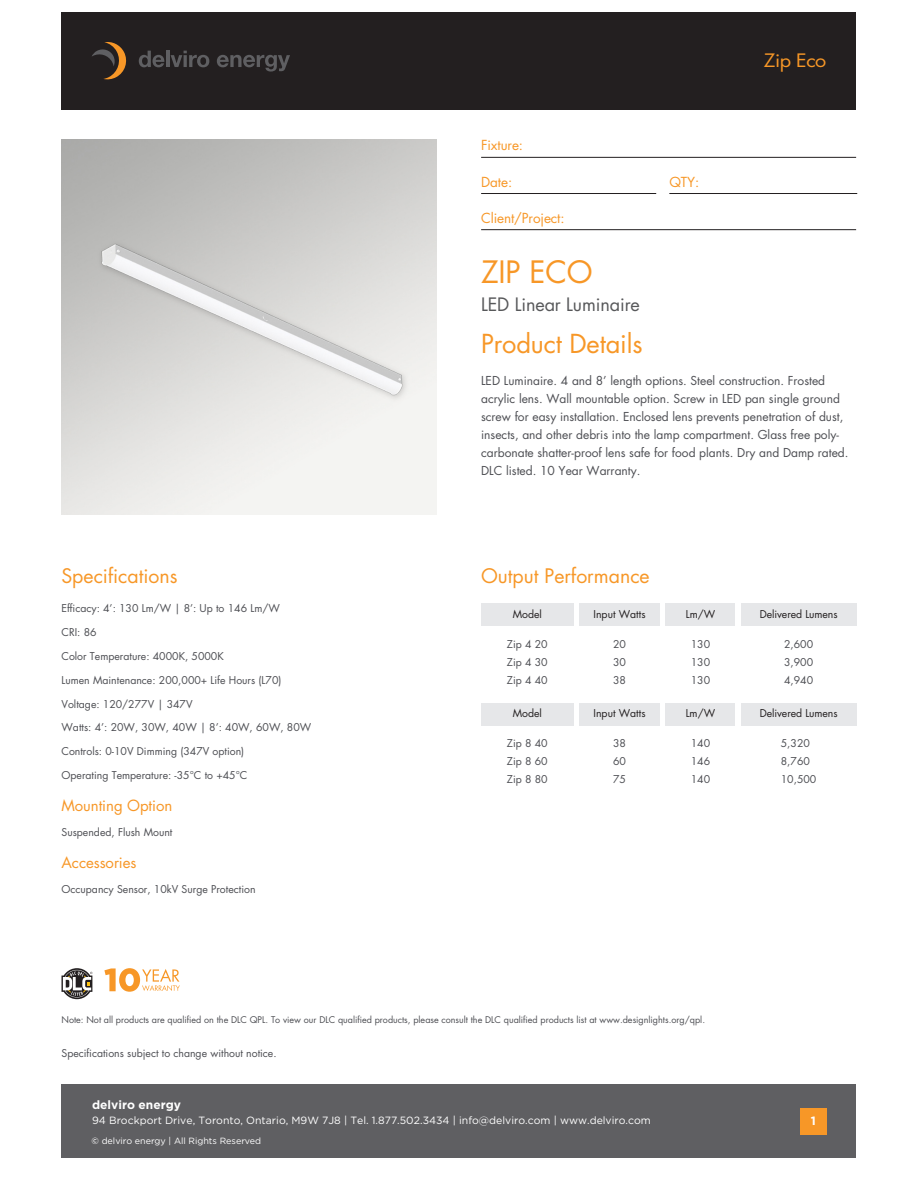
<style>
.page{position:relative;width:918px;height:1188px;background:#fff}
.page>*{position:absolute;margin:0;border:0;box-sizing:border-box;transform-origin:0 0}
.t1{font:30px "Futura Std";letter-spacing:-.005em;color:#f79727}
.t2{font:25.5px "Futura Std";letter-spacing:-.005em;color:#f79727}
.t3{font:19.5px "Futura Std";color:#f79727}
.t4{font:18px "Futura Std";letter-spacing:-.005em;color:#57585a}
.t5{font:18px "Futura Std";letter-spacing:-.025em;color:#f79727;scale:1.1 1}
.t6{font:15px "Futura Std";letter-spacing:-.005em;color:#f79727}
.t7{font:13.5px "Futura Std";letter-spacing:-.005em;color:#f79727}
.t8{font:12px/18px "Futura Std";color:#4d4e53}
.t9{font:700 12px "Gotham";color:#fff}
.t10{font:10.5px/18px "Futura Std";color:#4d4e53;text-align:justify}
.t11{font:10.5px "Gotham";color:#fff}
.t12{font:10.5px "Futura Std";letter-spacing:-.005em;color:#231f20}
.t13{font:9px "Futura Std";color:#4d4e53}
.t14{font:9px "Gotham";color:#fff}
.s1{font-weight:500}
</style>
<div class="page">
<hr style="left:481px;top:193px;width:175px;height:1px;background:#231f20">
<hr style="left:669px;top:193px;width:188px;height:1px;background:#231f20">
<hr style="left:481px;top:229px;width:375px;height:1px;background:#231f20">
<hr style="left:481px;top:157px;width:375px;height:1px;background:#231f20">
<div style="left:62px;top:12px;width:794px;height:97px;background:#231f20"></div>
<svg style="left:92px;top:42px;width:35px;height:38px"></svg>
<svg style="left:139px;top:51px;width:26px;height:16px"></svg>
<hr style="left:166px;top:51px;width:3px;height:16px;background:#5f5f62">
<svg style="left:171px;top:51px;width:38px;height:16px"></svg>
<svg style="left:217px;top:55px;width:73px;height:17px"></svg>
<div style="left:481px;top:604px;width:93px;height:22px;background:#e6e7e9"></div>
<div style="left:665px;top:604px;width:70px;height:22px;background:#e6e7e9"></div>
<div style="left:579px;top:604px;width:81px;height:22px;background:#e6e7e9"></div>
<div style="left:741px;top:604px;width:115px;height:22px;background:#e6e7e9"></div>
<div style="left:481px;top:703px;width:93px;height:23px;background:#e6e7e9"></div>
<div style="left:665px;top:703px;width:70px;height:23px;background:#e6e7e9"></div>
<div style="left:579px;top:703px;width:81px;height:23px;background:#e6e7e9"></div>
<div style="left:741px;top:703px;width:115px;height:23px;background:#e6e7e9"></div>
<img style="left:62px;top:139px;width:375px;height:375px">
<svg style="left:62px;top:968px;width:30px;height:31px"></svg>
<svg style="left:104px;top:968px;width:76px;height:24px"></svg>
<div style="left:62px;top:1085px;width:794px;height:73px;background:#5f5f62"></div>
<div style="left:800px;top:1108px;width:26px;height:27px;background:#f79727"></div>
<p class="t7" style="left:481px;top:137px;width:43px">Fixture:</p>
<p class="t7" style="left:481px;top:173px;width:33px">Date:</p>
<p class="t7" style="left:669px;top:173px;width:31px">QTY:</p>
<p class="t7" style="left:481px;top:209px;width:85px">Client/Project:</p>
<h3 class="t5" style="left:764px;top:49px;width:58px">Zip Eco</h3>
<h3 class="t3" style="left:62px;top:563px;width:118px">Specifications</h3>
<p class="t10" style="left:62px;top:600px;width:220px">Efficacy: 4’: 130 Lm/W | 8’: Up to 146 Lm/W</p>
<p class="t10" style="left:62px;top:623px;width:37px">CRI: 86</p>
<p class="t10" style="left:62px;top:647px;width:164px">Color Temperature: 4000K, 5000K</p>
<p class="t10" style="left:62px;top:671px;width:222px">Lumen Maintenance: 200,000+ Life Hours (L70)</p>
<p class="t10" style="left:62px;top:695px;width:133px">Voltage: 120/277V | 347V</p>
<p class="t10" style="left:62px;top:719px;width:251px">Watts: 4’: 20W, 30W, 40W | 8’: 40W, 60W, 80W</p>
<p class="t10" style="left:62px;top:742px;width:184px">Controls: 0-10V Dimming (347V option)</p>
<p class="t10" style="left:62px;top:766px;width:188px">Operating Temperature: -35°C to +45°C</p>
<h3 class="t6" style="left:62px;top:796px;width:112px">Mounting Option</h3>
<p class="t10" style="left:62px;top:823px;width:113px">Suspended, Flush Mount</p>
<h3 class="t6" style="left:62px;top:853px;width:77px">Accessories</h3>
<p class="t10" style="left:62px;top:881px;width:196px">Occupancy Sensor, 10kV Surge Protection</p>
<h1 class="t1" style="left:481px;top:253px;width:113px">ZIP ECO</h1>
<h3 class="t4" style="left:481px;top:293px;width:160px">LED Linear Luminaire</h3>
<h2 class="t2" style="left:481px;top:327px;width:163px">Product Details</h2>
<p class="t8" style="left:481px;top:372px;width:369px">LED Luminaire. 4 and 8’ length options. Steel construction. Frosted acrylic lens. Wall mountable option. Screw in LED pan single ground screw for easy installation. Enclosed lens prevents penetration of dust, insects, and other debris into the lamp compartment. Glass free poly&shy;carbonate shatter-proof lens safe for food plants. Dry and Damp rated.<br>DLC listed. 10 Year Warranty.</p>
<h3 class="t3" style="left:481px;top:563px;width:170px">Output Performance</h3>
<p class="t12" style="left:513px;top:607px;width:31px">Model</p>
<p class="t12" style="left:594px;top:607px;width:53px">Input Watts</p>
<p class="t12" style="left:686px;top:607px;width:31px">Lm/W</p>
<p class="t12" style="left:760px;top:607px;width:79px">Delivered Lumens</p>
<p class="t10" style="left:507px;top:635px;width:42px">Zip 4 20<br>Zip 4 30<br>Zip 4 40</p>
<p class="t10" style="left:613px;top:635px;width:14px">20<br>30<br>38</p>
<p class="t10" style="left:691px;top:635px;width:21px">130<br>130<br>130</p>
<p class="t10" style="left:784px;top:635px;width:31px">2,600<br>3,900<br>4,940</p>
<p class="t12" style="left:513px;top:707px;width:31px">Model</p>
<p class="t12" style="left:594px;top:707px;width:53px">Input Watts</p>
<p class="t12" style="left:686px;top:707px;width:31px">Lm/W</p>
<p class="t12" style="left:760px;top:707px;width:79px">Delivered Lumens</p>
<p class="t10" style="left:507px;top:734px;width:42px">Zip 8 40<br>Zip 8 60<br>Zip 8 80</p>
<p class="t10" style="left:613px;top:734px;width:14px">38<br>60<br>75</p>
<p class="t10" style="left:691px;top:734px;width:21px">140<br>146<br>140</p>
<p class="t10" style="left:781px;top:734px;width:37px;text-align:left">5,320<br>8,760<br>10,500</p>
<p class="t13" style="left:62px;top:1014px;width:645px">Note: Not all products are qualified on the DLC QPL. To view our DLC qualified products, please consult the DLC qualified products list at www.designlights.org/qpl.</p>
<p class="t10" style="left:62px;top:1045px;width:217px">Specifications subject to change without notice.</p>
<p class="t9" style="left:92px;top:1097px;width:90px">delviro energy</p>
<p class="t11" style="left:92px;top:1115px;width:560px">94 Brockport Drive, Toronto, Ontario, M9W 7J8 | Tel. 1.877.502.3434 | info@delviro.com | www.delviro.com</p>
<p class="t9" style="left:811px;top:1114px;width:7px">1</p>
<p class="t14" style="left:92px;top:1136px;width:171px"><span class="s1">©</span> delviro energy | All Rights Reserved</p>
</div>
